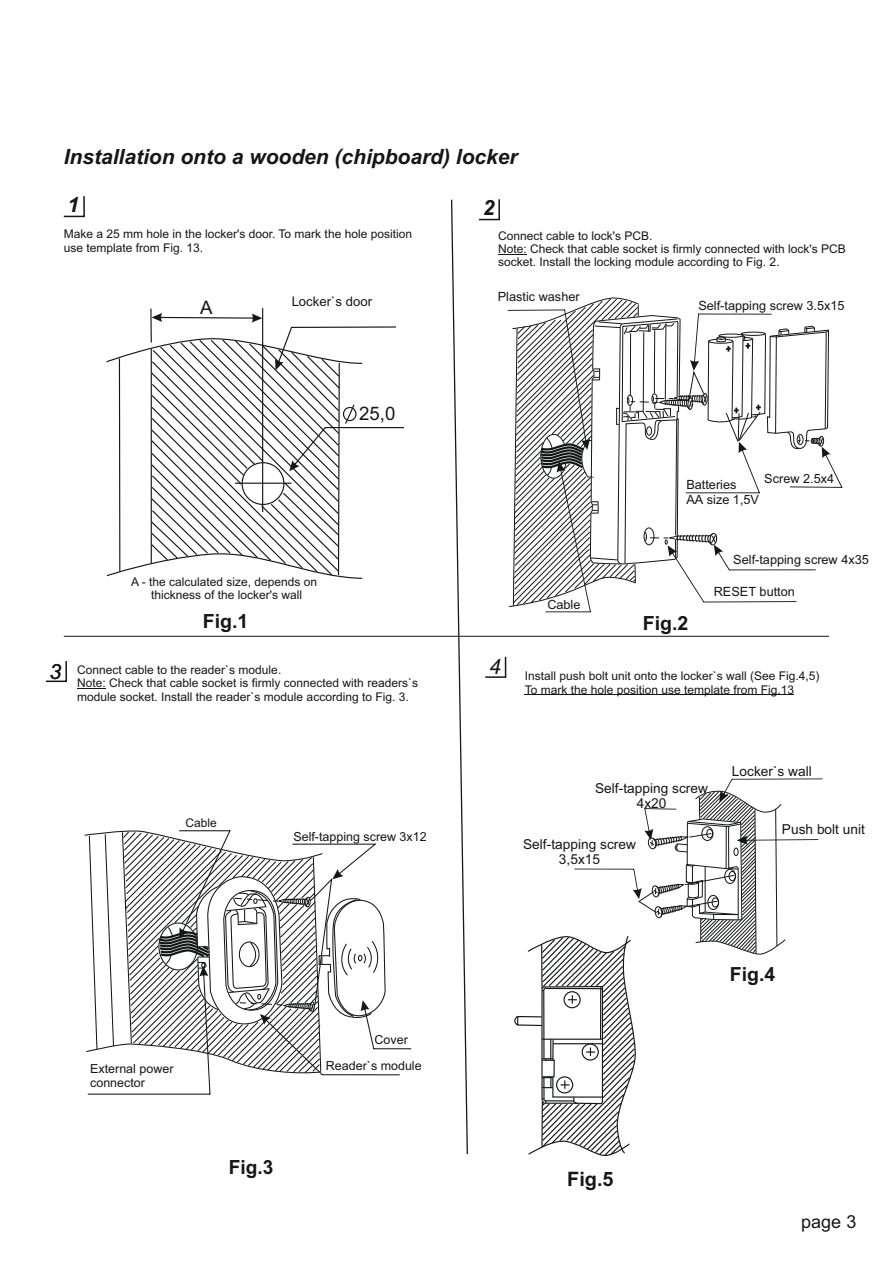
<style>
.page{position:relative;width:893px;height:1263px;background:#fff}
.page>*{position:absolute;margin:0;border:0;box-sizing:border-box;transform-origin:0 0}
.t1{font:italic 700 21px "Arial";color:#151616}
.t2{font:italic 21px "Arial";color:#151616}
.t3{font:700 19.8px "Arial";color:#151616}
.t4{font:700 19.5px "Arial";color:#151616}
.t5{font:18.6px "Arial";color:#151616}
.t6{font:18px "Arial";color:#151616}
.t7{font:13.65px/15.3px "Arial";color:#151616;text-align:center}
.t8{font:13.2px "Arial";color:#151616}
.t9{font:12.75px/14.2px "Arial";color:#151616}
.t10{font:12.45px/14px "Arial";color:#151616}
.t11{font:12px/13.4px "Arial";color:#151616}
</style>
<div class="page">
<hr style="left:64px;top:636px;width:765px;height:1px;background:#151616">
<svg style="left:478px;top:199px;width:22px;height:22px"></svg>
<svg style="left:63px;top:196px;width:22px;height:22px"></svg>
<svg style="left:498px;top:254px;width:29px;height:1px"></svg>
<svg style="left:77px;top:688px;width:29px;height:1px"></svg>
<svg style="left:106px;top:308px;width:298px;height:271px"></svg>
<svg style="left:84px;top:830px;width:327px;height:265px"></svg>
<svg style="left:45px;top:661px;width:22px;height:22px"></svg>
<svg style="left:484px;top:297px;width:359px;height:859px"></svg>
<svg style="left:450px;top:199px;width:19px;height:956px"></svg>
<h1 class="t1" style="left:64px;top:149px;width:455px">Installation onto a wooden (chipboard) locker</h1>
<h1 class="t1" style="left:68px;top:197px;width:13px">1</h1>
<h1 class="t1" style="left:483px;top:200px;width:13px">2</h1>
<p class="t11" style="left:64px;top:228px;width:350px">Make a 25 mm hole in the locker's door. To mark the hole position use template from Fig. 13.</p>
<p class="t11" style="left:498px;top:230px;width:349px">Connect cable to lock's PCB.<br>Note: Check that cable socket is firmly connected with lock's PCB socket. Install the locking module according to Fig. 2.</p>
<h3 class="t5" style="left:200px;top:301px;width:14px">A</h3>
<p class="t8" style="left:292px;top:296px;width:82px">Locker`s door</p>
<h3 class="t5" style="left:359px;top:407px;width:38px">25,0</h3>
<h1 class="t2" style="left:50px;top:663px;width:13px">3</h1>
<p class="t11" style="left:131px;top:576px;width:188px;text-align:center">A - the calculated size, depends on thickness of the locker's wall</p>
<h3 class="t4" style="left:203px;top:613px;width:47px">Fig.1</h3>
<p class="t11" style="left:77px;top:664px;width:342px">Connect cable to the reader`s module.<br>Note: Check that cable socket is firmly connected with readers`s module socket. Install the reader`s module according to Fig. 3.</p>
<p class="t11" style="left:185px;top:817px;width:33px">Cable</p>
<p class="t10" style="left:293px;top:831px;width:135px">Self-tapping screw 3х12</p>
<p class="t10" style="left:90px;top:1063px;width:85px">External power connector</p>
<h3 class="t4" style="left:229px;top:1159px;width:46px">Fig.3</h3>
<p class="t10" style="left:375px;top:1034px;width:35px">Cover</p>
<p class="t10" style="left:326px;top:1060px;width:97px">Reader`s module</p>
<p class="t9" style="left:498px;top:291px;width:83px">Plastic washer</p>
<p class="t9" style="left:698px;top:299px;width:148px">Self-tapping screw 3.5х15</p>
<p class="t9" style="left:547px;top:599px;width:35px">Cable</p>
<p class="t9" style="left:764px;top:472px;width:71px">Screw 2.5х4</p>
<p class="t9" style="left:686px;top:479px;width:74px">Batteries<br>АА size 1,5V</p>
<p class="t9" style="left:733px;top:554px;width:137px">Self-tapping screw 4х35</p>
<h3 class="t4" style="left:643px;top:616px;width:47px">Fig.2</h3>
<p class="t9" style="left:714px;top:586px;width:83px">RESET button</p>
<h1 class="t2" style="left:489px;top:659px;width:13px">4</h1>
<p class="t11" style="left:525px;top:670px;width:296px">Install push bolt unit onto the locker`s wall (See Fig.4,5)<br>To mark the hole position use template from Fig.13</p>
<p class="t7" style="left:595px;top:781px;width:114px">Self-tapping screw<br>4х20</p>
<p class="t7" style="left:523px;top:838px;width:114px">Self-tapping screw<br>3,5х15</p>
<p class="t7" style="left:732px;top:765px;width:81px">Locker`s wall</p>
<p class="t7" style="left:782px;top:823px;width:85px">Push bolt unit</p>
<h3 class="t4" style="left:730px;top:966px;width:47px">Fig.4</h3>
<h2 class="t3" style="left:567px;top:1171px;width:48px">Fig.5</h2>
<h3 class="t6" style="left:801px;top:1215px;width:57px">page 3</h3>
</div>
